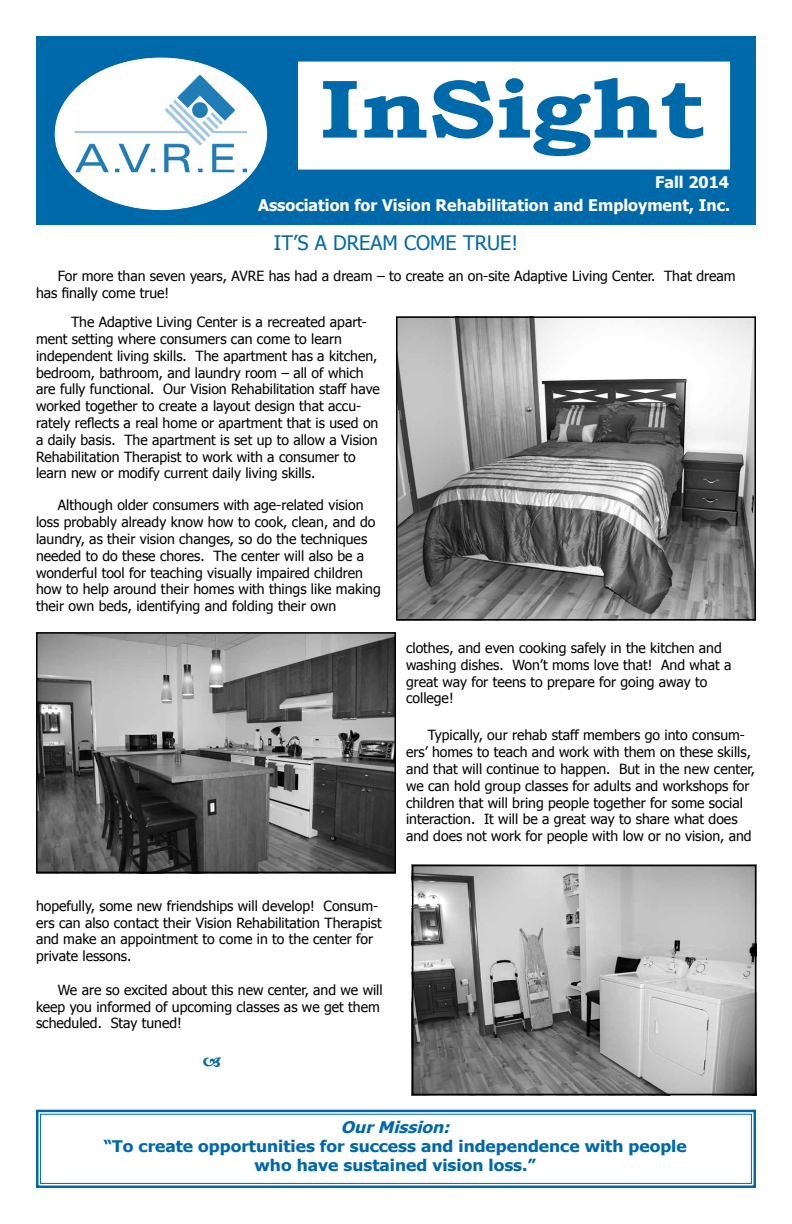
<style>
.page{position:relative;width:792px;height:1224px;background:#fff}
.page>*{position:absolute;margin:0;border:0;box-sizing:border-box;transform-origin:0 0}
.t1{font:700 83px "Bookman Old Style";color:#0069aa;scale:1.22 1}
.t2{font:20px "Tahoma";color:#0069aa}
.t3{font:700 16px/19.2px "Tahoma";color:#0069aa;text-align:center;scale:1.08 1}
.t4{font:700 16px/22.9px "Tahoma";color:#fff;text-align:right}
.t5{font:italic 700 16px "Tahoma";color:#0069aa;scale:1.08 1}
.t6{font:14px/16.8px "Tahoma";color:#000}
</style>
<div class="page">
<div style="left:36px;top:36px;width:720px;height:189px;background:#0069aa"></div>
<div style="left:298px;top:62px;width:432px;height:108px;background:#fff;border:1px solid #fff"></div>
<div style="left:55px;top:58px;width:212px;height:152px;background:#fff;border-radius:50%"></div>
<svg style="left:36px;top:1109px;width:720px;height:79px"></svg>
<div style="left:40px;top:1114px;width:712px;height:70px;border:1px solid #0069aa"></div>
<img style="left:75px;top:75px;width:172px;height:97px">
<img style="left:399px;top:319px;width:354px;height:299px">
<div style="left:396px;top:316px;width:360px;height:305px;border:2px solid #000"></div>
<img style="left:39px;top:635px;width:354px;height:235px">
<div style="left:36px;top:632px;width:360px;height:241px;border:2px solid #000"></div>
<img style="left:415px;top:868px;width:338px;height:224px">
<div style="left:412px;top:865px;width:344px;height:230px;border:2px solid #000"></div>
<h1 class="t1" style="left:320px;top:49px;width:318px">InSight</h1>
<p class="t4" style="left:258px;top:170px;width:474px">Fall 2014<br>Association for Vision Rehabilitation and Employment, Inc.</p>
<h2 class="t2" style="left:274px;top:229px;width:246px">IT’S A DREAM COME TRUE!</h2>
<p class="t6" style="left:36px;top:267px;width:701px;text-indent:22px">For more than seven years, AVRE has had a dream – to create an on-site Adaptive Living Center. That dream has finally come true!</p>
<p class="t6" style="left:36px;top:313px;width:345px;text-indent:35px">The Adaptive Living Center is a recreated apart&shy;ment setting where consumers can come to learn independent living skills. The apartment has a kitchen, bedroom, bathroom, and laundry room – all of which are fully functional. Our Vision Rehabilitation staff have worked together to create a layout design that accu&shy;rately reflects a real home or apartment that is used on a daily basis. The apartment is set up to allow a Vision Rehabilitation Therapist to work with a consumer to learn new or modify current daily living skills.</p>
<p class="t6" style="left:36px;top:496px;width:346px;text-indent:22px">Although older consumers with age-related vision loss probably already know how to cook, clean, and do laundry, as their vision changes, so do the techniques needed to do these chores. The center will also be a wonderful tool for teaching visually impaired children how to help around their homes with things like making their own beds, identifying and folding their own</p>
<p class="t6" style="left:36px;top:897px;width:347px">hopefully, some new friendships will develop! Consum&shy;ers can also contact their Vision Rehabilitation Therapist and make an appointment to come in to the center for private lessons.</p>
<p class="t6" style="left:36px;top:981px;width:348px;text-indent:22px">We are so excited about this new center, and we will keep you informed of upcoming classes as we get them scheduled. Stay tuned!</p>
<p class="t6" style="left:406px;top:639px;width:327px">clothes, and even cooking safely in the kitchen and washing dishes. Won’t moms love that! And what a great way for teens to prepare for going away to college!</p>
<p class="t6" style="left:406px;top:726px;width:350px;text-indent:22px">Typically, our rehab staff members go into consum&shy;ers’ homes to teach and work with them on these skills, and that will continue to happen. But in the new center, we can hold group classes for adults and workshops for children that will bring people together for some social interaction. It will be a great way to share what does and does not work for people with low or no vision, and</p>
<p class="t5" style="left:341px;top:1116px;width:107px">OurMission:</p>
<p class="t3" style="left:104px;top:1135px;width:541px">“To create opportunities for success and independence with people who have sustained vision loss.”</p>
</div>
